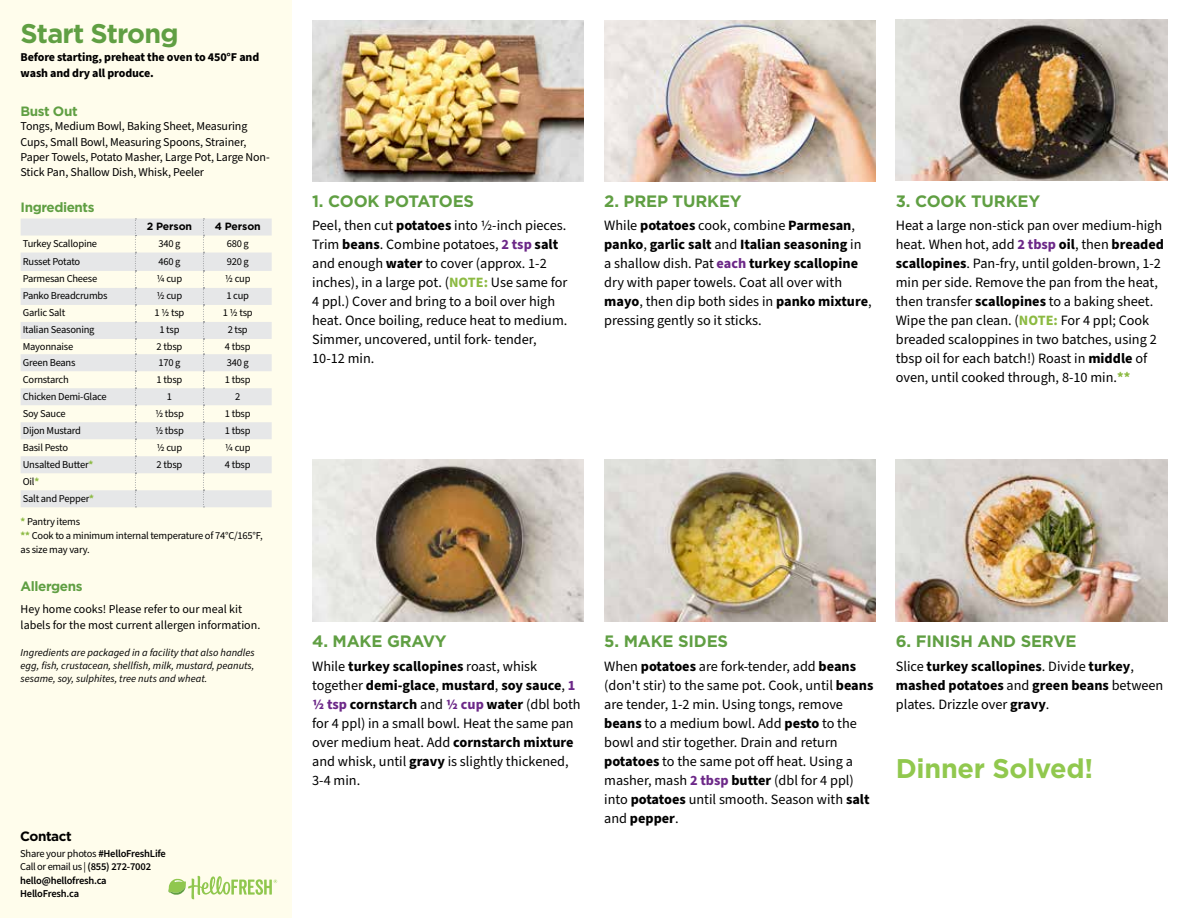
<style>
.page{position:relative;width:1188px;height:918px;background:#fff}
.page>*{position:absolute;margin:0;border:0;box-sizing:border-box;transform-origin:0 0}
.t1{font:700 27px "Gotham";letter-spacing:-.01em;color:#91c84e}
.t2{font:700 27px "Gotham";letter-spacing:-.03em;color:#609f43}
.t3{font:700 16.5px "Gotham";letter-spacing:-.01em;color:#609f43}
.t4{font:14.25px/19px "Source Sans Pro";color:#000}
.t5{font:700 14.25px/19px "Source Sans Pro";color:#000}
.t6{font:700 13.5px "Gotham";letter-spacing:-.03em;color:#609f43}
.t7{font:700 13.5px "Gotham";letter-spacing:-.03em;color:#000}
.t8{font:12px/15.3px "Source Sans Pro";letter-spacing:-.01em;color:#000}
.t9{font:700 12px/15.3px "Source Sans Pro";letter-spacing:-.01em;color:#000}
.t10{font:10.5px/13.6px "Source Sans Pro";letter-spacing:-.02em;color:#000}
.t11{font:italic 10.5px/13.5px "Source Sans Pro";color:#000;text-align:justify}
.t12{font:600 10.5px/13.5px "Source Sans Pro";letter-spacing:-.02em;color:#000}
.t13{font:700 10.5px "Gotham";letter-spacing:-.01em;color:#000}
.s1{font-weight:700;color:#8cba42}
.s2{font-weight:400}
.s3{font-weight:700}
.s4{font-weight:700;color:#6c2888}
</style>
<div class="page">
<div style="left:0;top:0;width:292px;height:918px;background:#fffdec"></div>
<svg style="left:21px;top:219px;width:251px;height:288px;fill:#e6e7e8"></svg>
<svg style="left:203px;top:219px;width:1px;height:289px"></svg>
<svg style="left:135px;top:219px;width:1px;height:289px"></svg>
<svg style="left:168px;top:876px;width:109px;height:23px"></svg>
<img style="left:312px;top:459px;width:272px;height:162px">
<img style="left:604px;top:459px;width:272px;height:162px">
<img style="left:896px;top:459px;width:271px;height:162px">
<img style="left:896px;top:20px;width:272px;height:160px">
<img style="left:604px;top:20px;width:272px;height:161px">
<img style="left:312px;top:20px;width:272px;height:161px">
<h1 class="t2" style="left:21px;top:16px;width:160px">Start Strong</h1>
<p class="t9" style="left:21px;top:50px;width:240px">Before starting, preheat the oven to 450°F and wash and dry all produce.</p>
<p class="t6" style="left:21px;top:103px;width:59px">Bust Out</p>
<p class="t8" style="left:21px;top:119px;width:251px">Tongs, Medium Bowl, Baking Sheet, Measuring Cups, Small Bowl, Measuring Spoons, Strainer, Paper Towels, Potato Masher, Large Pot, Large Non-Stick Pan, Shallow Dish, Whisk, Peeler</p>
<p class="t6" style="left:21px;top:198px;width:75px">Ingredients</p>
<p class="t13" style="left:147px;top:220px;width:47px">2 Person</p>
<p class="t13" style="left:215px;top:220px;width:48px">4 Person</p>
<p class="t10" style="left:23px;top:237px;width:76px">Turkey Scallopine</p>
<p class="t10" style="left:158px;top:237px;width:24px">340 g</p>
<p class="t10" style="left:227px;top:237px;width:24px">680 g</p>
<p class="t10" style="left:23px;top:255px;width:59px">Russet Potato</p>
<p class="t10" style="left:158px;top:255px;width:24px">460 g</p>
<p class="t10" style="left:227px;top:255px;width:24px">920 g</p>
<p class="t10" style="left:23px;top:272px;width:76px">Parmesan Cheese</p>
<p class="t10" style="left:157px;top:272px;width:27px">1/4 cup</p>
<p class="t10" style="left:225px;top:272px;width:27px">1/2 cup</p>
<p class="t10" style="left:23px;top:289px;width:86px">Panko Breadcrumbs</p>
<p class="t10" style="left:157px;top:289px;width:27px">1/2 cup</p>
<p class="t10" style="left:226px;top:289px;width:24px">1 cup</p>
<p class="t10" style="left:23px;top:306px;width:44px">Garlic Salt</p>
<p class="t10" style="left:154px;top:306px;width:31px">1 1/2 tsp</p>
<p class="t10" style="left:223px;top:306px;width:31px">1 1/2 tsp</p>
<p class="t10" style="left:23px;top:323px;width:73px">Italian Seasoning</p>
<p class="t10" style="left:159px;top:323px;width:22px">1 tsp</p>
<p class="t10" style="left:228px;top:323px;width:22px">2 tsp</p>
<p class="t10" style="left:23px;top:340px;width:52px">Mayonnaise</p>
<p class="t10" style="left:157px;top:340px;width:27px">2 tbsp</p>
<p class="t10" style="left:225px;top:340px;width:27px">4 tbsp</p>
<p class="t10" style="left:23px;top:356px;width:54px">Green Beans</p>
<p class="t10" style="left:158px;top:356px;width:24px">170 g</p>
<p class="t10" style="left:227px;top:356px;width:24px">340 g</p>
<p class="t10" style="left:23px;top:373px;width:48px">Cornstarch</p>
<p class="t10" style="left:157px;top:373px;width:27px">1 tbsp</p>
<p class="t10" style="left:225px;top:373px;width:27px">1 tbsp</p>
<p class="t10" style="left:23px;top:390px;width:86px">Chicken Demi-Glace</p>
<p class="t10" style="left:167px;top:390px;width:7px">1</p>
<p class="t10" style="left:235px;top:390px;width:7px">2</p>
<p class="t10" style="left:23px;top:407px;width:44px">Soy Sauce</p>
<p class="t10" style="left:155px;top:407px;width:30px">1/2 tbsp</p>
<p class="t10" style="left:225px;top:407px;width:27px">1 tbsp</p>
<p class="t10" style="left:23px;top:424px;width:60px">Dijon Mustard</p>
<p class="t10" style="left:155px;top:424px;width:30px">1/2 tbsp</p>
<p class="t10" style="left:225px;top:424px;width:27px">1 tbsp</p>
<p class="t10" style="left:23px;top:441px;width:47px">Basil Pesto</p>
<p class="t10" style="left:157px;top:441px;width:27px">1/2 cup</p>
<p class="t10" style="left:225px;top:441px;width:27px">1/4 cup</p>
<p class="t10" style="left:23px;top:458px;width:72px">Unsalted Butter<span class="s1">*</span></p>
<p class="t10" style="left:157px;top:458px;width:27px">2 tbsp</p>
<p class="t10" style="left:225px;top:458px;width:27px">4 tbsp</p>
<p class="t10" style="left:23px;top:473px;width:73px;line-height:17px">Oil<span class="s1">*<br></span>Salt and Pepper<span class="s1">*</span></p>
<p class="t10" style="left:21px;top:515px;width:244px"><span class="s1">*</span> Pantry items<br><span class="s1">**</span> Cook to a minimum internal temperature of 74°C/165°F, as size may vary.</p>
<p class="t6" style="left:21px;top:577px;width:63px">Allergens</p>
<p class="t8" style="left:21px;top:602px;width:241px">Hey home cooks! Please refer to our meal kit labels for the most current allergen information.</p>
<p class="t11" style="left:21px;top:646px;width:236px">Ingredients are packaged in a facility that also handles egg, fish, crustacean, shellfish, milk, mustard, peanuts, sesame, soy, sulphites, tree nuts and wheat.</p>
<p class="t7" style="left:20px;top:827px;width:53px">Contact</p>
<p class="t12" style="left:20px;top:847px;width:147px"><span class="s2">Share your photos</span> #HelloFreshLife<br><span class="s2">Call or email us |</span> (855) 272-7002 hello@hellofresh.ca<br>HelloFresh.ca</p>
<p class="t3" style="left:312px;top:190px;width:163px">1. COOK POTATOES</p>
<p class="t4" style="left:312px;top:216px;width:257px">Peel, then cut <span class="s3">potatoes</span> into 1/2-inch pieces.<br>Trim <span class="s3">beans</span>. Combine potatoes, <span class="s4">2 tsp</span> <span class="s3">salt </span>and enough <span class="s3">water</span> to cover (approx. 1-2 inches), in a large pot. (<span class="s1">NOTE:</span> Use same for 4 ppl.) Cover and bring to a boil over high heat. Once boiling, reduce heat to medium.<br>Simmer, uncovered, until fork- tender, 10-12 min.</p>
<p class="t3" style="left:604px;top:190px;width:139px">2. PREP TURKEY</p>
<p class="t4" style="left:604px;top:216px;width:269px">While <span class="s3">potatoes</span> cook, combine <span class="s3">Parmesan</span>, <span class="s3">panko</span>, <span class="s3">garlic salt</span> and <span class="s3">Italian seasoning</span> in a shallow dish. Pat <span class="s4">each</span> <span class="s3">turkey scallopine </span>dry with paper towels. Coat all over with <span class="s3">mayo</span>, then dip both sides in <span class="s3">panko mixture</span>, pressing gently so it sticks.</p>
<p class="t3" style="left:896px;top:190px;width:146px">3. COOK TURKEY</p>
<p class="t4" style="left:896px;top:216px;width:270px">Heat a large non-stick pan over medium-high heat. When hot, add <span class="s4">2 tbsp</span> <span class="s3">oil</span>, then <span class="s3">breaded scallopines</span>. Pan-fry, until golden-brown, 1-2 min per side. Remove the pan from the heat, then transfer <span class="s3">scallopines</span> to a baking sheet.<br>Wipe the pan clean. (<span class="s1">NOTE:</span> For 4 ppl; Cook breaded scaloppines in two batches, using 2 tbsp oil for each batch!) Roast in <span class="s3">middle</span> of oven, until cooked through, 8-10 min.<span class="s1">**</span></p>
<p class="t3" style="left:312px;top:631px;width:136px">4. MAKE GRAVY</p>
<p class="t4" style="left:312px;top:657px;width:270px">While <span class="s3">turkey scallopines</span> roast, whisk together <span class="s3">demi-glace</span>, <span class="s3">mustard</span>, <span class="s3">soy sauce</span>, <span class="s4">1<br>1/2 tsp</span> <span class="s3">cornstarch</span> and <span class="s4">1/2 cup</span> <span class="s3">water</span> (dbl both for 4 ppl) in a small bowl. Heat the same pan over medium heat. Add <span class="s3">cornstarch mixture </span>and whisk, until <span class="s3">gravy</span> is slightly thickened, 3-4 min.</p>
<p class="t3" style="left:604px;top:631px;width:125px">5. MAKE SIDES</p>
<p class="t4" style="left:604px;top:657px;width:271px">When <span class="s3">potatoes</span> are fork-tender, add <span class="s3">beans </span>(don't stir) to the same pot. Cook, until <span class="s3">beans </span>are tender, 1-2 min. Using tongs, remove <span class="s3">beans</span> to a medium bowl. Add <span class="s3">pesto</span> to the bowl and stir together. Drain and return <span class="s3">potatoes</span> to the same pot off heat. Using a masher, mash <span class="s4">2 tbsp</span> <span class="s3">butter</span> (dbl for 4 ppl) into <span class="s3">potatoes</span> until smooth. Season with <span class="s3">salt </span>and <span class="s3">pepper</span>.</p>
<p class="t3" style="left:896px;top:631px;width:182px">6. FINISH AND SERVE</p>
<p class="t5" style="left:896px;top:657px;width:269px"><span class="s2">Slice</span> turkey scallopines<span class="s2">. Divide</span> turkey<span class="s2">, </span>mashed potatoes <span class="s2">and</span> green beans <span class="s2">between plates. Drizzle over</span> gravy<span class="s2">.</span></p>
<h1 class="t1" style="left:896px;top:750px;width:199px">Dinner Solved!</h1>
</div>
